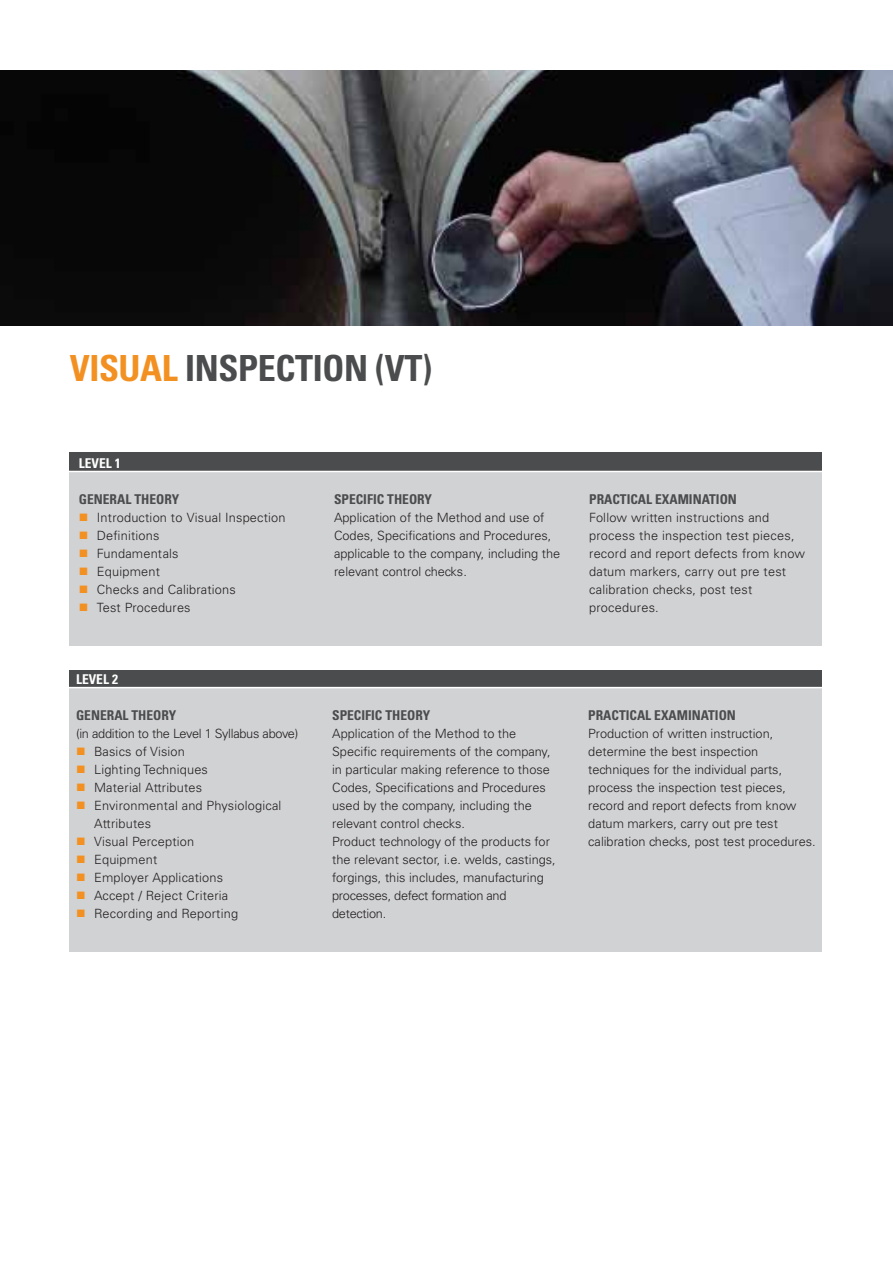
<style>
.page{position:relative;width:893px;height:1263px;background:#fff}
.page>*{position:absolute;margin:0;border:0;box-sizing:border-box;transform-origin:0 0}
.t1{font:700 condensed 36px "Univers LT Std";letter-spacing:-.01em;color:#4b4c4d}
.t2{font:700 condensed 13.5px "Univers LT Std";color:#4b4c4d}
.t3{font:700 condensed 13.5px "Univers LT Std";color:#fff}
.t4{font:300 12.75px/18px "Univers LT Std";color:#231f20}
.t5{font:300 12.75px/18px "Univers LT Std";letter-spacing:.02em;color:#231f20}
.t6{font:300 12.75px "Univers LT Std";letter-spacing:-.02em;color:#231f20}
.s1{color:#f39022}
</style>
<div class="page">
<img style="left:0;top:70px;width:893px;height:255px">
<div style="left:70px;top:472px;width:752px;height:173px;background:#d1d2d4"></div>
<div style="left:70px;top:453px;width:752px;height:18px;background:#4b4c4d"></div>
<div style="left:70px;top:685px;width:752px;height:267px;background:#d1d2d4"></div>
<div style="left:70px;top:670px;width:752px;height:17px;background:#4b4c4d"></div>
<hr style="left:67px;top:687px;width:764px;height:1px;background:#fff">
<h1 class="t1" style="left:70px;top:346px;width:135px"><span class="s1">VISUAL</span> INSPECT</h1>
<h1 class="t1" style="left:313px;top:346px;width:121px">ION (VT)</h1>
<p class="t3" style="left:79px;top:455px;width:43px">LEVEL 1</p>
<p class="t2" style="left:79px;top:491px;width:102px">GENERAL THEORY</p>
<p class="t4" style="left:79px;top:508px;width:208px"><span class="s1">■</span> Introduction to Visual Inspection</p>
<p class="t4" style="left:79px;top:526px;width:82px"><span class="s1">■</span> Definitions</p>
<p class="t4" style="left:79px;top:544px;width:101px"><span class="s1">■</span> Fundamentals</p>
<p class="t4" style="left:79px;top:563px;width:83px"><span class="s1">■</span> Equipment</p>
<p class="t4" style="left:79px;top:581px;width:158px"><span class="s1">■</span> Checks and Calibrations</p>
<p class="t4" style="left:79px;top:599px;width:113px"><span class="s1">■</span> Test Procedures</p>
<p class="t3" style="left:76px;top:671px;width:43px">LEVEL 2</p>
<p class="t2" style="left:76px;top:707px;width:102px">GENERAL THEORY</p>
<p class="t6" style="left:76px;top:726px;width:224px">(in addition to the Level 1 Syllabus above)</p>
<p class="t4" style="left:76px;top:742px;width:110px"><span class="s1">■</span> Basics of Vision</p>
<p class="t4" style="left:76px;top:760px;width:133px"><span class="s1">■</span> Lighting Techniques</p>
<p class="t4" style="left:76px;top:779px;width:128px"><span class="s1">■</span> Material Attributes</p>
<p class="t4" style="left:94px;top:797px;width:189px;text-indent:-18px"><span class="s1">■</span> Environmental and Physiological<br>Attributes</p>
<p class="t4" style="left:76px;top:833px;width:120px"><span class="s1">■</span> Visual Perception</p>
<p class="t4" style="left:76px;top:851px;width:83px"><span class="s1">■</span> Equipment</p>
<p class="t4" style="left:76px;top:869px;width:149px"><span class="s1">■</span> Employer Applications</p>
<p class="t4" style="left:76px;top:887px;width:154px"><span class="s1">■</span> Accept / Reject Criteria</p>
<p class="t4" style="left:76px;top:905px;width:164px"><span class="s1">■</span> Recording and Reporting</p>
<p class="t2" style="left:334px;top:491px;width:99px">SPECIFIC THEORY</p>
<p class="t4" style="left:334px;top:508px;width:228px">Application of the Method and use of Codes, Specifications and Procedures, applicable to the company, including the relevant control checks.</p>
<p class="t2" style="left:589px;top:491px;width:147px">PRACTICAL EXAMINATION</p>
<p class="t5" style="left:589px;top:508px;width:218px">Follow written instructions and process the inspection test pieces, record and report defects from know datum markers, carry out pre test calibration checks, post test procedures.</p>
<p class="t2" style="left:332px;top:707px;width:99px">SPECIFIC THEORY</p>
<p class="t4" style="left:332px;top:724px;width:225px">Application of the Method to the Specific requirements of the company, in particular making reference to those Codes, Specifications and Procedures used by the company, including the relevant control checks.<br>Product technology of the products for the relevant sector, i.e. welds, castings, forgings, this includes, manufacturing processes, defect formation and detection.</p>
<p class="t2" style="left:588px;top:707px;width:147px">PRACTICAL EXAMINATION</p>
<p class="t4" style="left:588px;top:724px;width:229px">Production of written instruction, determine the best inspection techniques for the individual parts, process the inspection test pieces, record and report defects from know datum markers, carry out pre test calibration checks, post test procedures.</p>
</div>
